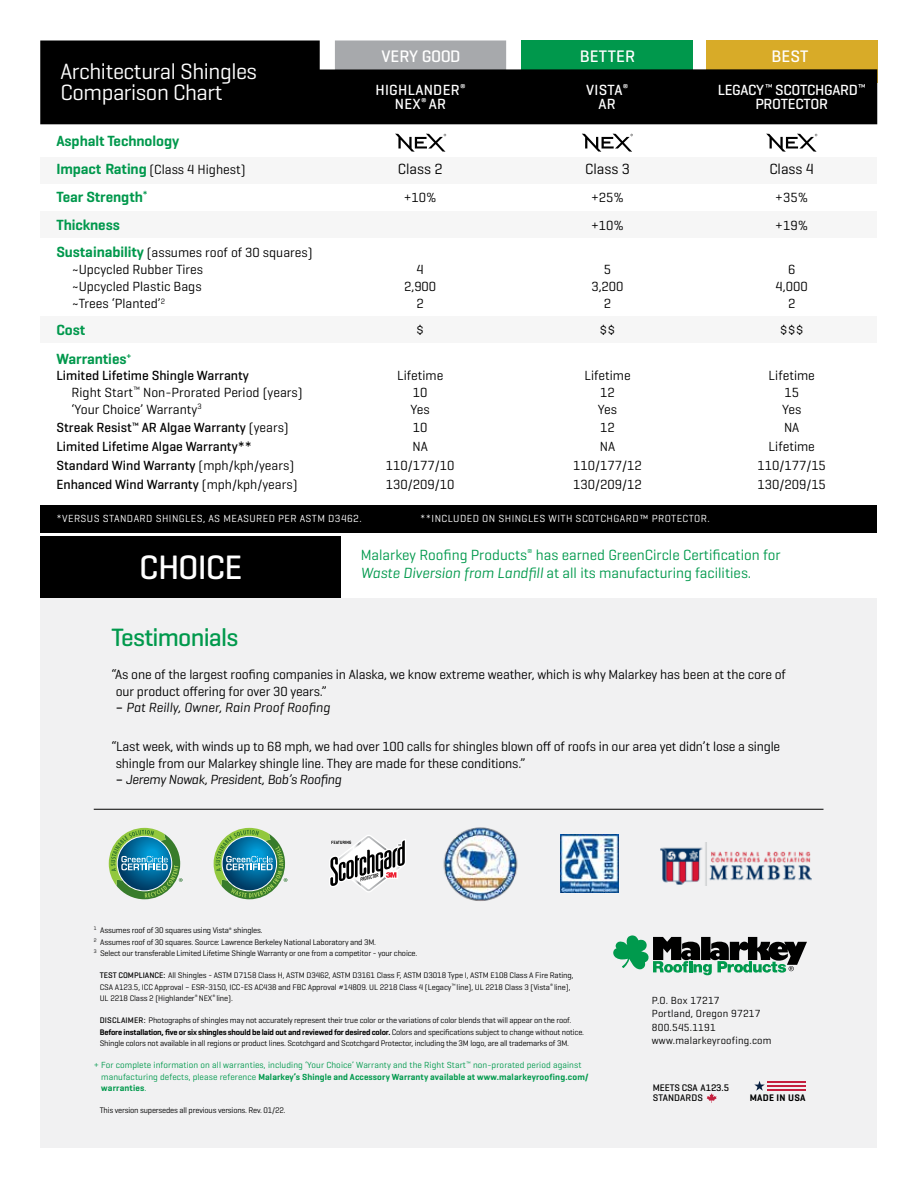
<style>
.page{position:relative;width:918px;height:1188px;background:#fff}
.page>*{position:absolute;margin:0;border:0;box-sizing:border-box;transform-origin:0 0}
.t1{font:500 34.5px "Geogrotesque";letter-spacing:-.03em;color:#fff}
.t2{font:500 25.5px "Geogrotesque";letter-spacing:-.03em;color:#00994c}
.t3{font:22.5px/21px "Geogrotesque";letter-spacing:-.02em;color:#fff}
.t4{font:500 16.95px "Geogrotesque";color:#fff}
.t5{font:15px "Geogrotesque";color:#00994c}
.t6{font:600 15px "Geogrotesque";letter-spacing:-.005em;color:#00984c}
.t7{font:500 15px/14.2px "Geogrotesque";letter-spacing:-.02em;color:#fff;text-align:center}
.t8{font:15px "Geogrotesque";color:#000}
.t9{font:500 15px/14.2px "Geogrotesque";letter-spacing:.02em;color:#fff;text-align:center}
.t10{font:13.5px/16.5px "Geogrotesque";letter-spacing:-.01em;color:#000}
.t11{font:500 13.5px "Geogrotesque";color:#000}
.t12{font:italic 13.5px "Geogrotesque";letter-spacing:-.02em;color:#000}
.t13{font:italic 13.5px "Geogrotesque";color:#000}
.t14{font:10.5px "Geogrotesque";letter-spacing:.04em;color:#fff}
.t15{font:10.5px/13.5px "Geogrotesque";letter-spacing:.02em;color:#000}
.t16{font:500 9.75px/9.8px "Geogrotesque";letter-spacing:-.01em;color:#000}
.t17{font:600 9.75px "Geogrotesque";letter-spacing:.03em;color:#000}
.t18{font:9px/11.2px "Geogrotesque";letter-spacing:.01em;color:#00994c}
.t19{font:8.25px/11.2px "Geogrotesque";letter-spacing:-.02em;color:#000}
.s1{font-weight:600;font-size:15px;color:#00984c}
.s2{font-weight:400}
.s3{font-style:italic}
.s4{font-weight:500;font-style:normal}
.s5{font-weight:500}
.s6{font-weight:600}
</style>
<div class="page">
<div style="left:40px;top:598px;width:837px;height:550px;background:#f1f1f2"></div>
<div style="left:40px;top:537px;width:301px;height:61px;background:#000"></div>
<svg style="left:40px;top:41px;width:837px;height:83px;background:#1f2718"></svg>
<div style="left:40px;top:157px;width:837px;height:27px;background:#f6f6f6"></div>
<div style="left:40px;top:211px;width:837px;height:27px;background:#f6f6f6"></div>
<div style="left:40px;top:316px;width:837px;height:27px;background:#f6f6f6"></div>
<div style="left:40px;top:505px;width:837px;height:27px;background:#000"></div>
<svg style="left:395px;top:134px;width:51px;height:18px"></svg>
<svg style="left:582px;top:134px;width:51px;height:18px"></svg>
<svg style="left:766px;top:134px;width:51px;height:18px"></svg>
<svg style="left:613px;top:935px;width:194px;height:40px"></svg>
<svg style="left:109px;top:828px;width:74px;height:71px"></svg>
<svg style="left:214px;top:828px;width:73px;height:71px"></svg>
<svg style="left:329px;top:835px;width:77px;height:57px"></svg>
<img style="left:560px;top:834px;width:59px;height:59px">
<img style="left:661px;top:842px;width:151px;height:43px">
<img style="left:443px;top:827px;width:75px;height:74px">
<svg style="left:707px;top:1093px;width:10px;height:10px"></svg>
<hr style="left:768px;top:1089px;width:38px;height:2px;background:#c4203e">
<hr style="left:768px;top:1085px;width:38px;height:2px;background:#c4203e">
<hr style="left:768px;top:1081px;width:38px;height:2px;background:#c4203e">
<svg style="left:754px;top:1081px;width:11px;height:10px"></svg>
<hr style="left:94px;top:809px;width:730px;height:1px;background:#000">
<h3 class="t3" style="left:61px;top:61px;width:198px">Architectural Shingles<br>Comparison Chart</h3>
<h3 class="t4" style="left:381px;top:45px;width:81px">VERY GOOD</h3>
<h3 class="t4" style="left:580px;top:45px;width:57px">BETTER</h3>
<h3 class="t4" style="left:772px;top:45px;width:38px">BEST</h3>
<h3 class="t7" style="left:718px;top:82px;width:149px">LEGACY<sup>™</sup> SCOTCHGARD<sup>™<br></sup>PROTECTOR</h3>
<h3 class="t9" style="left:376px;top:82px;width:92px">HIGHLANDER<sup>®<br></sup>NEX<sup>®</sup> AR</h3>
<h3 class="t7" style="left:586px;top:82px;width:44px">VISTA<sup>®<br></sup>AR</h3>
<h3 class="t6" style="left:56px;top:132px;width:124px">Asphalt Technology</h3>
<h3 class="t10" style="left:56px;top:161px;width:191px"><span class="s1">Impact Rating</span> (Class 4 Highest)</h3>
<h3 class="t8" style="left:398px;top:160px;width:46px">Class 2</h3>
<h3 class="t8" style="left:585px;top:160px;width:46px">Class 3</h3>
<h3 class="t8" style="left:769px;top:160px;width:46px">Class 4</h3>
<h3 class="t6" style="left:56px;top:187px;width:93px">Tear Strength<sup>*</sup></h3>
<h3 class="t10" style="left:404px;top:189px;width:34px">+10%</h3>
<h3 class="t10" style="left:591px;top:189px;width:34px">+25%</h3>
<h3 class="t10" style="left:775px;top:189px;width:34px">+35%</h3>
<h3 class="t6" style="left:56px;top:215px;width:65px">Thickness</h3>
<h3 class="t10" style="left:591px;top:216px;width:34px">+10%</h3>
<h3 class="t10" style="left:775px;top:216px;width:34px">+19%</h3>
<h3 class="t10" style="left:72px;top:244px;width:242px;line-height:17px;text-indent:-16px"><span class="s1">Sustainability</span> (assumes roof of 30 squares) ~Upcycled Rubber Tires</h3>
<h3 class="t10" style="left:417px;top:261px;width:9px">4</h3>
<h3 class="t10" style="left:604px;top:261px;width:9px">5</h3>
<h3 class="t10" style="left:788px;top:261px;width:9px">6</h3>
<h3 class="t10" style="left:72px;top:278px;width:131px">~Upcycled Plastic Bags</h3>
<h3 class="t10" style="left:404px;top:278px;width:34px">2,900</h3>
<h3 class="t10" style="left:591px;top:278px;width:34px">3,200</h3>
<h3 class="t10" style="left:776px;top:278px;width:34px">4,000</h3>
<h3 class="t10" style="left:72px;top:295px;width:94px">~Trees ‘Planted’<sup>2</sup></h3>
<h3 class="t10" style="left:417px;top:295px;width:9px">2</h3>
<h3 class="t10" style="left:604px;top:295px;width:9px">2</h3>
<h3 class="t10" style="left:788px;top:295px;width:9px">2</h3>
<h3 class="t6" style="left:56px;top:320px;width:30px">Cost</h3>
<h3 class="t8" style="left:416px;top:320px;width:9px">$</h3>
<h3 class="t8" style="left:600px;top:320px;width:17px">$$</h3>
<h3 class="t8" style="left:780px;top:320px;width:25px">$$$</h3>
<h3 class="t6" style="left:56px;top:349px;width:76px">Warranties<sup>+</sup></h3>
<h3 class="t11" style="left:56px;top:367px;width:194px">Limited Lifetime Shingle Warranty</h3>
<h3 class="t10" style="left:397px;top:366px;width:48px">Lifetime</h3>
<h3 class="t10" style="left:584px;top:366px;width:48px">Lifetime</h3>
<h3 class="t10" style="left:769px;top:366px;width:48px">Lifetime</h3>
<h3 class="t10" style="left:72px;top:383px;width:232px">Right Start<sup>™</sup> Non-Prorated Period (years)</h3>
<h3 class="t10" style="left:413px;top:383px;width:16px">10</h3>
<h3 class="t10" style="left:600px;top:383px;width:16px">12</h3>
<h3 class="t10" style="left:784px;top:383px;width:16px">15</h3>
<h3 class="t10" style="left:72px;top:400px;width:132px">‘Your Choice’ Warranty<sup>3</sup></h3>
<h3 class="t10" style="left:411px;top:400px;width:21px">Yes</h3>
<h3 class="t10" style="left:598px;top:400px;width:21px">Yes</h3>
<h3 class="t10" style="left:782px;top:400px;width:21px">Yes</h3>
<h3 class="t11" style="left:56px;top:419px;width:234px">Streak Resist<sup>™</sup> AR Algae Warranty <span class="s2">(years)</span></h3>
<h3 class="t10" style="left:413px;top:419px;width:16px">10</h3>
<h3 class="t10" style="left:600px;top:419px;width:16px">12</h3>
<h3 class="t10" style="left:784px;top:419px;width:17px">NA</h3>
<h3 class="t11" style="left:56px;top:438px;width:197px">Limited Lifetime Algae Warranty**</h3>
<h3 class="t10" style="left:412px;top:438px;width:17px">NA</h3>
<h3 class="t10" style="left:600px;top:438px;width:17px">NA</h3>
<h3 class="t10" style="left:769px;top:438px;width:48px">Lifetime</h3>
<h3 class="t11" style="left:56px;top:457px;width:239px">Standard Wind Warranty <span class="s2">(mph/kph/years)</span></h3>
<h3 class="t10" style="left:386px;top:457px;width:70px">110/177/10</h3>
<h3 class="t10" style="left:573px;top:457px;width:70px">110/177/12</h3>
<h3 class="t10" style="left:757px;top:457px;width:70px">110/177/15</h3>
<h3 class="t11" style="left:56px;top:476px;width:243px">Enhanced Wind Warranty <span class="s2">(mph/kph/years)</span></h3>
<h3 class="t10" style="left:386px;top:475px;width:70px">130/209/10</h3>
<h3 class="t10" style="left:573px;top:475px;width:70px">130/209/12</h3>
<h3 class="t10" style="left:757px;top:475px;width:70px">130/209/15</h3>
<p class="t14" style="left:56px;top:512px;width:307px">*VERSUS STANDARD SHINGLES, AS MEASURED PER ASTM D3462.</p>
<p class="t14" style="left:420px;top:512px;width:291px">**INCLUDED ON SHINGLES WITH SCOTCHGARD™ PROTECTOR.</p>
<h3 class="t5" style="left:361px;top:545px;width:421px">Malarkey Roofing Products<sup>®</sup> has earned GreenCircle Certification for</h3>
<h1 class="t1" style="left:139px;top:546px;width:105px">CHOICE</h1>
<h3 class="t5" style="left:361px;top:563px;width:392px"><span class="s3">Waste Diversion from Landfill</span> at all its manufacturing facilities.</h3>
<h2 class="t2" style="left:111px;top:622px;width:129px">Testimonials</h2>
<h3 class="t10" style="left:116px;top:666px;width:672px;text-indent:-4px">“As one of the largest roofing companies in Alaska, we know extreme weather, which is why Malarkey has been at the core of our product offering for over 30 years.”</h3>
<h3 class="t13" style="left:116px;top:699px;width:216px"><span class="s4">–</span> Pat Reilly, Owner, Rain Proof Roofing</h3>
<h3 class="t10" style="left:116px;top:738px;width:666px;text-indent:-4px">“Last week, with winds up to 68 mph, we had over 100 calls for shingles blown off of roofs in our area yet didn’t lose a single shingle from our Malarkey shingle line. They are made for these conditions.”</h3>
<h3 class="t12" style="left:116px;top:771px;width:227px"><span class="s4">–</span> Jeremy Nowak, President, Bob’s Roofing</h3>
<p class="t19" style="left:94px;top:925px;width:325px"><sup>1</sup> Assumes roof of 30 squares using Vista<sup>®</sup> shingles.<br><sup>2</sup> Assumes roof of 30 squares. Source: Lawrence Berkeley National Laboratory and 3M.<br><sup>3</sup> Select our transferable Limited Lifetime Shingle Warranty or one from a competitor - your choice.</p>
<p class="t19" style="left:100px;top:970px;width:475px"><span class="s5">TEST COMPLIANCE:</span> All Shingles - ASTM D7158 Class H, ASTM D3462, ASTM D3161 Class F, ASTM D3018 Type I, ASTM E108 Class A Fire Rating,<br>CSA A123.5, ICC Approval – ESR-3150, ICC-ES AC438 and FBC Approval #14809. UL 2218 Class 4 (Legacy<sup>™</sup> line), UL 2218 Class 3 (Vista<sup>®</sup> line),<br>UL 2218 Class 2 (Highlander<sup>®</sup> NEX<sup>®</sup> line).</p>
<p class="t19" style="left:100px;top:1015px;width:486px"><span class="s5">DISCLAIMER:</span> Photographs of shingles may not accurately represent their true color or the variations of color blends that will appear on the roof.<br><span class="s6">Before installation, five or six shingles should be laid out and reviewed for desired color.</span> Colors and specifications subject to change without notice.<br>Shingle colors not available in all regions or product lines. Scotchgard and Scotchgard Protector, including the 3M logo, are all trademarks of 3M.</p>
<p class="t18" style="left:101px;top:1059px;width:489px;text-indent:-7px">+ For complete information on all warranties, including ‘Your Choice’ Warranty and the Right Start<sup>™</sup> non-prorated period against manufacturing defects, please reference <span class="s6">Malarkey’s Shingle and Accessory Warranty available at www.malarkeyroofing.com/ warranties</span>.</p>
<p class="t19" style="left:100px;top:1105px;width:187px">This version supersedes all previous versions. Rev. 01/22.</p>
<p class="t15" style="left:652px;top:993px;width:121px">P.O. Box 17217<br>Portland, Oregon 97217<br>800.545.1191 www.malarkeyroofing.com</p>
<p class="t16" style="left:653px;top:1083px;width:78px">MEETS CSA A123.5<br>STANDARDS</p>
<p class="t17" style="left:750px;top:1092px;width:57px">MADE IN USA</p>
</div>
